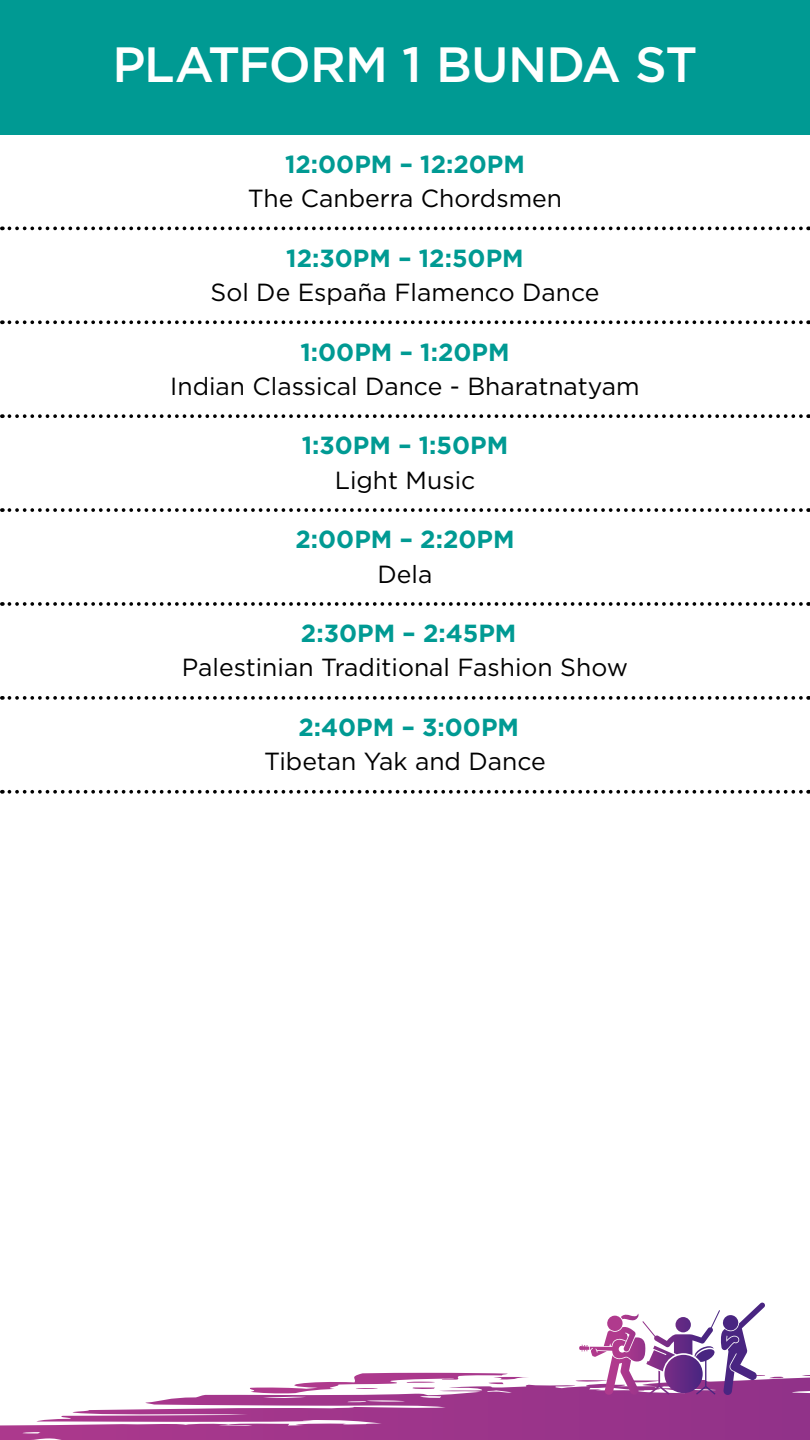
<style>
.page{position:relative;width:810px;height:1440px;background:#fff}
.page>*{position:absolute;margin:0;border:0;box-sizing:border-box;transform-origin:0 0}
.t1{font:500 49.5px "Gotham";letter-spacing:-.02em;color:#fff}
.Event_Text{font:24.75px "Gotham";color:#000}
.Time_Text{font:700 24.75px "Gotham";color:#009a93}
</style>
<div class="page">
<div style="left:0;top:0;width:810px;height:135px;background:#009a93"></div>
<svg style="left:9px;top:226px;width:800px;height:4px"></svg>
<svg style="left:9px;top:320px;width:800px;height:4px"></svg>
<svg style="left:9px;top:414px;width:800px;height:4px"></svg>
<svg style="left:9px;top:508px;width:800px;height:4px"></svg>
<svg style="left:9px;top:602px;width:800px;height:4px"></svg>
<svg style="left:9px;top:696px;width:800px;height:4px"></svg>
<svg style="left:9px;top:790px;width:800px;height:4px"></svg>
<svg style="left:0;top:1375px;width:810px;height:65px"></svg>
<svg style="left:247px;top:1373px;width:282px;height:21px"></svg>
<svg style="left:575px;top:1303px;width:212px;height:92px"></svg>
<p class="t1" style="left:112px;top:32px;width:587px">PLATFORM 1 BUNDA ST</p>
<p class="Time_Text" style="left:285px;top:148px;width:241px">12:00PM – 12:20PM</p>
<p class="Event_Text" style="left:248px;top:182px;width:316px">The Canberra Chordsmen</p>
<p class="Time_Text" style="left:286px;top:242px;width:239px">12:30PM – 12:50PM</p>
<p class="Event_Text" style="left:211px;top:276px;width:390px">Sol De España Flamenco Dance</p>
<p class="Time_Text" style="left:300px;top:335px;width:211px">1:00PM – 1:20PM</p>
<p class="Event_Text" style="left:170px;top:370px;width:471px">Indian Classical Dance - Bharatnatyam</p>
<p class="Time_Text" style="left:302px;top:429px;width:208px">1:30PM – 1:50PM</p>
<p class="Event_Text" style="left:335px;top:464px;width:142px">Light Music</p>
<p class="Time_Text" style="left:295px;top:523px;width:221px">2:00PM – 2:20PM</p>
<p class="Event_Text" style="left:378px;top:558px;width:56px">Dela</p>
<p class="Time_Text" style="left:301px;top:617px;width:217px">2:30PM – 2:45PM</p>
<p class="Event_Text" style="left:182px;top:652px;width:448px">Palestinian Traditional Fashion Show</p>
<p class="Time_Text" style="left:298px;top:711px;width:222px">2:40PM – 3:00PM</p>
<p class="Event_Text" style="left:264px;top:746px;width:283px">Tibetan Yak and Dance</p>
</div>
